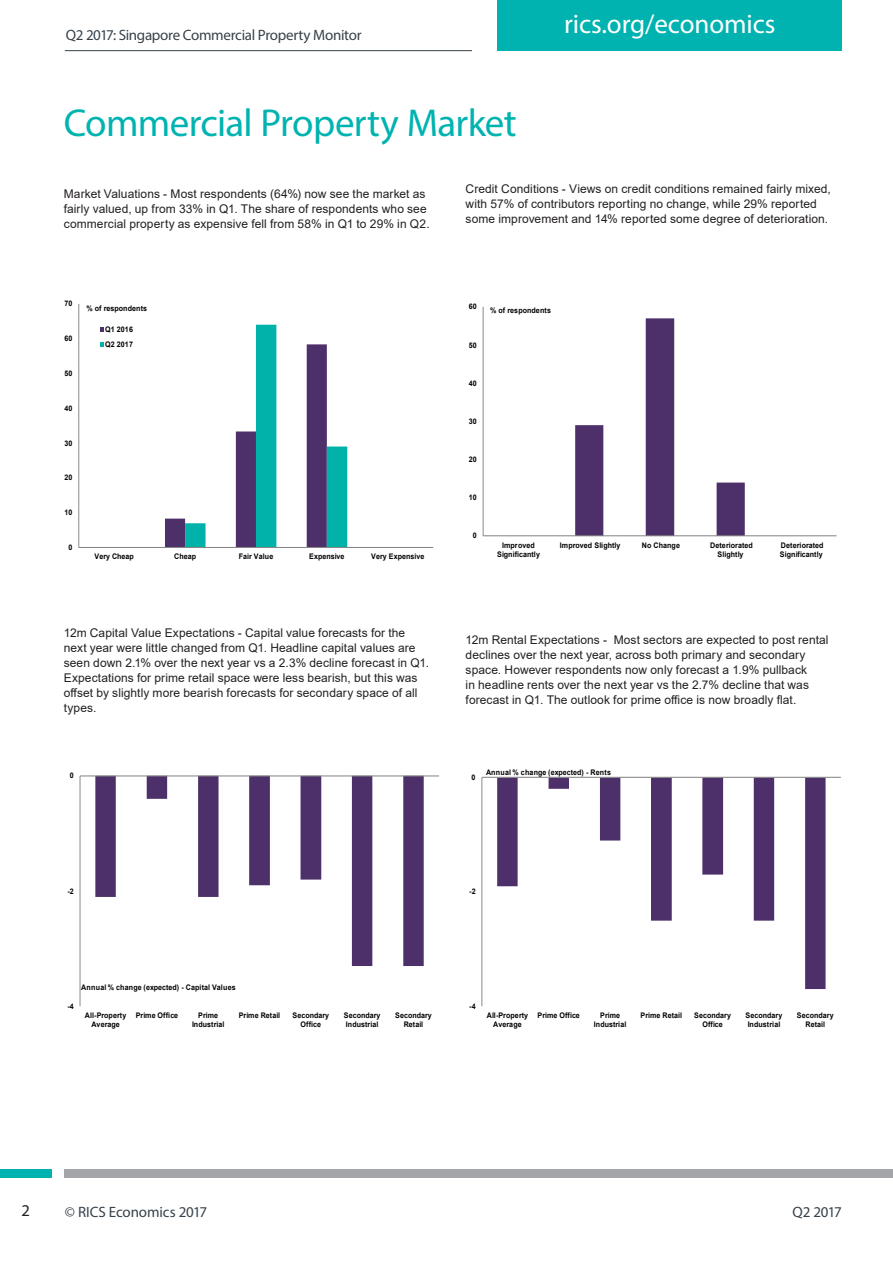
<style>
.page{position:relative;width:893px;height:1263px;background:#fff}
.page>*{position:absolute;margin:0;border:0;box-sizing:border-box;transform-origin:0 0}
.Main_Header{font:39px "Myriad Pro";letter-spacing:-.015em;color:#00b3b0}
.t1{font:27px "Myriad Pro";letter-spacing:-.005em;color:#fff}
.t2{font:16.5px "Myriad Pro";color:#231f20}
.t3{font:15px "Myriad Pro";letter-spacing:-.02em;color:#36414a}
.Chart_description_te{font:12px/15px "Arial";letter-spacing:.005em;color:#231f20}
.t4{font:700 7.65px/9px "Arial";letter-spacing:.01em;color:#000;text-align:center;scale:.93 1}
</style>
<div class="page">
<div style="left:497px;top:0;width:345px;height:51px;background:#00b3b0"></div>
<hr style="left:65px;top:50px;width:407px;height:1px;background:#36414a">
<div style="left:0;top:1169px;width:51px;height:9px;background:#00b3b0"></div>
<div style="left:64px;top:1169px;width:829px;height:9px;background:#a4a5a9"></div>
<svg style="left:165px;top:325px;width:182px;height:222px"></svg>
<hr style="left:79px;top:304px;width:1px;height:243px;background:#868686">
<hr style="left:79px;top:547px;width:354px;height:1px;background:#868686">
<svg style="left:100px;top:327px;width:4px;height:4px"></svg>
<svg style="left:100px;top:342px;width:4px;height:4px"></svg>
<svg style="left:95px;top:777px;width:329px;height:189px"></svg>
<hr style="left:80px;top:776px;width:1px;height:230px;background:#868686">
<hr style="left:80px;top:776px;width:359px;height:1px;background:#868686">
<svg style="left:575px;top:318px;width:170px;height:217px"></svg>
<hr style="left:483px;top:307px;width:1px;height:229px;background:#868686">
<hr style="left:483px;top:535px;width:353px;height:1px;background:#868686">
<svg style="left:497px;top:778px;width:328px;height:211px"></svg>
<hr style="left:482px;top:777px;width:1px;height:229px;background:#868686">
<hr style="left:482px;top:777px;width:359px;height:1px;background:#868686">
<p class="t3" style="left:66px;top:25px;width:297px">Q2 2017: Singapore Commercial Property Monitor</p>
<p class="Main_Header" style="left:64px;top:98px;width:455px">Commercial Property Market</p>
<h2 class="t1" style="left:564px;top:7px;width:213px">rics.org/economics</h2>
<p class="Chart_description_te" style="left:64px;top:187px;width:367px">Market Valuations - Most respondents (64%) now see the market as fairly valued, up from 33% in Q1. The share of respondents who see commercial property as expensive fell from 58% in Q1 to 29% in Q2.</p>
<p class="t4" style="left:65px;top:299px;width:10px">70</p>
<p class="t4" style="left:65px;top:334px;width:10px">60</p>
<p class="t4" style="left:65px;top:369px;width:10px">50</p>
<p class="t4" style="left:65px;top:404px;width:10px">40</p>
<p class="t4" style="left:65px;top:438px;width:10px">30</p>
<p class="t4" style="left:65px;top:473px;width:10px">20</p>
<p class="t4" style="left:65px;top:508px;width:10px">10</p>
<p class="t4" style="left:69px;top:543px;width:6px">0</p>
<p class="t4" style="left:86px;top:304px;width:67px">% of respondents</p>
<p class="t4" style="left:105px;top:322px;width:31px;line-height:14.7px;text-align:left">Q1 2016<br>Q2 2017</p>
<p class="t4" style="left:94px;top:552px;width:44px">Very Cheap</p>
<p class="t4" style="left:174px;top:552px;width:25px">Cheap</p>
<p class="t4" style="left:239px;top:552px;width:39px">Fair Value</p>
<p class="t4" style="left:309px;top:552px;width:40px">Expensive</p>
<p class="t4" style="left:371px;top:552px;width:59px">Very Expensive</p>
<p class="Chart_description_te" style="left:64px;top:625px;width:367px">12m Capital Value Expectations - Capital value forecasts for the next year were little changed from Q1. Headline capital values are seen down 2.1% over the next year vs a 2.3% decline forecast in Q1.<br>Expectations for prime retail space were less bearish, but this was offset by slightly more bearish forecasts for secondary space of all types.</p>
<p class="t4" style="left:70px;top:771px;width:6px">0</p>
<p class="Chart_description_te" style="left:466px;top:181px;width:367px">Credit Conditions - Views on credit conditions remained fairly mixed, with 57% of contributors reporting no change, while 29% reported some improvement and 14% reported some degree of deterioration.</p>
<p class="t4" style="left:469px;top:302px;width:10px">60</p>
<p class="t4" style="left:469px;top:340px;width:10px">50</p>
<p class="t4" style="left:469px;top:379px;width:10px">40</p>
<p class="t4" style="left:469px;top:417px;width:10px">30</p>
<p class="t4" style="left:469px;top:455px;width:10px">20</p>
<p class="t4" style="left:469px;top:493px;width:10px">10</p>
<p class="t4" style="left:473px;top:531px;width:6px">0</p>
<p class="t4" style="left:490px;top:306px;width:67px">% of respondents</p>
<p class="t4" style="left:497px;top:540px;width:48px">Improved<br>Significantly</p>
<p class="t4" style="left:560px;top:540px;width:67px">Improved Slightly</p>
<p class="t4" style="left:642px;top:540px;width:43px">No Change</p>
<p class="t4" style="left:710px;top:540px;width:47px">Deteriorated<br>Slightly</p>
<p class="t4" style="left:780px;top:540px;width:49px;text-align:left">Deteriorated<br>Significantly</p>
<p class="Chart_description_te" style="left:466px;top:632px;width:364px">12m Rental Expectations - Most sectors are expected to post rental declines over the next year, across both primary and secondary space. However respondents now only forecast a 1.9% pullback<br>in headline rents over the next year vs the 2.7% decline that was forecast in Q1. The outlook for prime office is now broadly flat.</p>
<p class="t4" style="left:472px;top:773px;width:6px">0</p>
<p class="t4" style="left:486px;top:768px;width:136px">Annual % change (expected) - Rents</p>
<p class="t4" style="left:67px;top:886px;width:8px">-2</p>
<p class="t4" style="left:469px;top:887px;width:8px">-2</p>
<p class="t4" style="left:81px;top:983px;width:167px">Annual % change (expected) - Capital Values</p>
<p class="t4" style="left:67px;top:1002px;width:8px">-4</p>
<p class="t4" style="left:469px;top:1002px;width:8px">-4</p>
<p class="t4" style="left:85px;top:1011px;width:46px">All-Property<br>Average</p>
<p class="t4" style="left:136px;top:1011px;width:47px">Prime Office</p>
<p class="t4" style="left:192px;top:1011px;width:37px">Prime<br>Industrial</p>
<p class="t4" style="left:239px;top:1011px;width:46px">Prime Retail</p>
<p class="t4" style="left:292px;top:1011px;width:41px">Secondary<br>Office</p>
<p class="t4" style="left:344px;top:1011px;width:41px;text-align:left">Secondary<br>Industrial</p>
<p class="t4" style="left:395px;top:1011px;width:41px">Secondary<br>Retail</p>
<p class="t4" style="left:487px;top:1011px;width:46px">All-Property<br>Average</p>
<p class="t4" style="left:537px;top:1011px;width:47px">Prime Office</p>
<p class="t4" style="left:594px;top:1011px;width:37px">Prime<br>Industrial</p>
<p class="t4" style="left:640px;top:1011px;width:46px">Prime Retail</p>
<p class="t4" style="left:694px;top:1011px;width:41px">Secondary<br>Office</p>
<p class="t4" style="left:746px;top:1011px;width:41px;text-align:left">Secondary<br>Industrial</p>
<p class="t4" style="left:797px;top:1011px;width:41px">Secondary<br>Retail</p>
<p class="t2" style="left:21px;top:1200px;width:10px">2</p>
<p class="t3" style="left:65px;top:1202px;width:144px">© RICS Economics 2017</p>
<p class="t3" style="left:792px;top:1202px;width:51px">Q2 2017</p>
</div>
